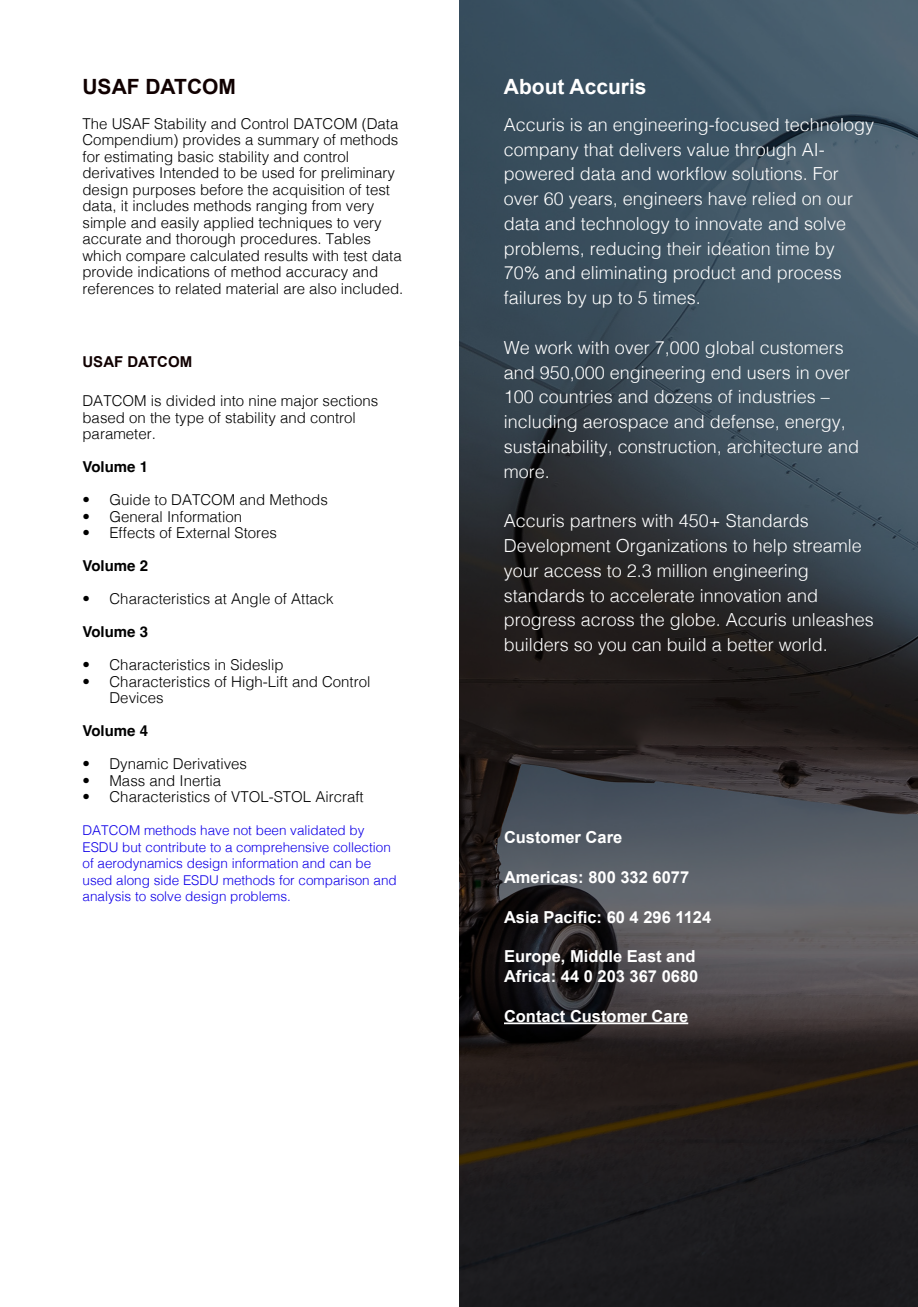
<style>
.page{position:relative;width:918px;height:1307px;background:#fff}
.page>*{position:absolute;margin:0;border:0;box-sizing:border-box;transform-origin:0 0}
.t1{font:700 21px "Arial";color:#fff}
.t2{font:700 21px "Arial";color:#100000}
.t3{font:300 18px/24.8px "Helvetica";color:#fff}
.t4{font:700 16.5px "Arial";color:#fff}
.t5{font:300 15px/16.5px "Helvetica";color:#000}
.t6{font:700 15px "Helvetica";color:#000}
.t7{font:700 15px "Arial";color:#100000}
.t8{font:300 13.5px/16.5px "Helvetica";color:#1000e8}
</style>
<div class="page">
<svg style="left:459px;top:0;width:459px;height:1306px;background:#343b42"></svg>
<hr style="left:504px;top:1022px;width:184px;height:2px;background:#fff">
<p class="t2" style="left:82px;top:73px;width:155px">USAF DATCOM</p>
<p class="t5" style="left:82px;top:114px;width:317px">The USAF Stability and Control DATCOM (Data</p>
<p class="t5" style="left:82px;top:130px;width:322px">Compendium) provides a summary of methods for estimating basic stability and control derivatives Intended to be used for preliminary design purposes before the acquisition of test data, it includes methods ranging from very simple and easily applied techniques to very accurate and thorough procedures. Tables which compare calculated results with test data provide indications of method accuracy and references to related material are also included.</p>
<p class="t7" style="left:82px;top:352px;width:111px">USAF DATCOM</p>
<p class="t5" style="left:82px;top:391px;width:297px">DATCOM is divided into nine major sections based on the type of stability and control parameter.</p>
<p class="t6" style="left:82px;top:458px;width:67px">Volume 1</p>
<p class="t5" style="left:82px;top:490px;width:247px">• Guide to DATCOM and Methods</p>
<p class="t5" style="left:82px;top:507px;width:161px">• General Information</p>
<p class="t5" style="left:82px;top:523px;width:196px">• Effects of External Stores</p>
<p class="t6" style="left:82px;top:557px;width:67px">Volume 2</p>
<p class="t5" style="left:82px;top:589px;width:253px">• Characteristics at Angle of Attack</p>
<p class="t6" style="left:82px;top:623px;width:67px">Volume 3</p>
<p class="t5" style="left:82px;top:655px;width:203px">• Characteristics in Sideslip</p>
<p class="t5" style="left:110px;top:672px;width:262px;text-indent:-27px">• Characteristics of High-Lift and Control<br>Devices</p>
<p class="t6" style="left:82px;top:722px;width:67px">Volume 4</p>
<p class="t5" style="left:82px;top:754px;width:166px">• Dynamic Derivatives</p>
<p class="t5" style="left:82px;top:771px;width:140px">• Mass and Inertia</p>
<p class="t5" style="left:82px;top:787px;width:283px">• Characteristics of VTOL-STOL Aircraft</p>
<p class="t8" style="left:82px;top:821px;width:316px">DATCOM methods have not been validated by ESDU but contribute to a comprehensive collection of aerodynamics design information and can be used along side ESDU methods for comparison and analysis to solve design problems.</p>
<p class="t1" style="left:504px;top:73px;width:144px">About Accuris</p>
<p class="t3" style="left:504px;top:111px;width:372px">Accuris is an engineering-focused technology company that delivers value through AI&shy;powered data and workflow solutions. For over 60 years, engineers have relied on our data and technology to innovate and solve problems, reducing their ideation time by 70% and eliminating product and process failures by up to 5 times.</p>
<p class="t3" style="left:504px;top:334px;width:357px">We work with over 7,000 global customers and 950,000 engineering end users in over 100 countries and dozens of industries – including aerospace and defense, energy, sustainability, construction, architecture and more.</p>
<p class="t3" style="left:504px;top:507px;width:372px">Accuris partners with 450+ Standards Development Organizations to help streamle your access to 2.3 million engineering standards to accelerate innovation and progress across the globe. Accuris unleashes builders so you can build a better world.</p>
<p class="t4" style="left:504px;top:826px;width:120px">Customer Care</p>
<p class="t4" style="left:504px;top:866px;width:187px">Americas: 800 332 6077</p>
<p class="t4" style="left:504px;top:906px;width:209px">Asia Pacific: 60 4 296 1124</p>
<p class="t4" style="left:504px;top:945px;width:193px">Europe, Middle East and</p>
<p class="t4" style="left:504px;top:965px;width:196px">Africa: 44 0 203 367 0680</p>
<p class="t4" style="left:504px;top:1005px;width:186px">Contact Customer Care</p>
</div>
